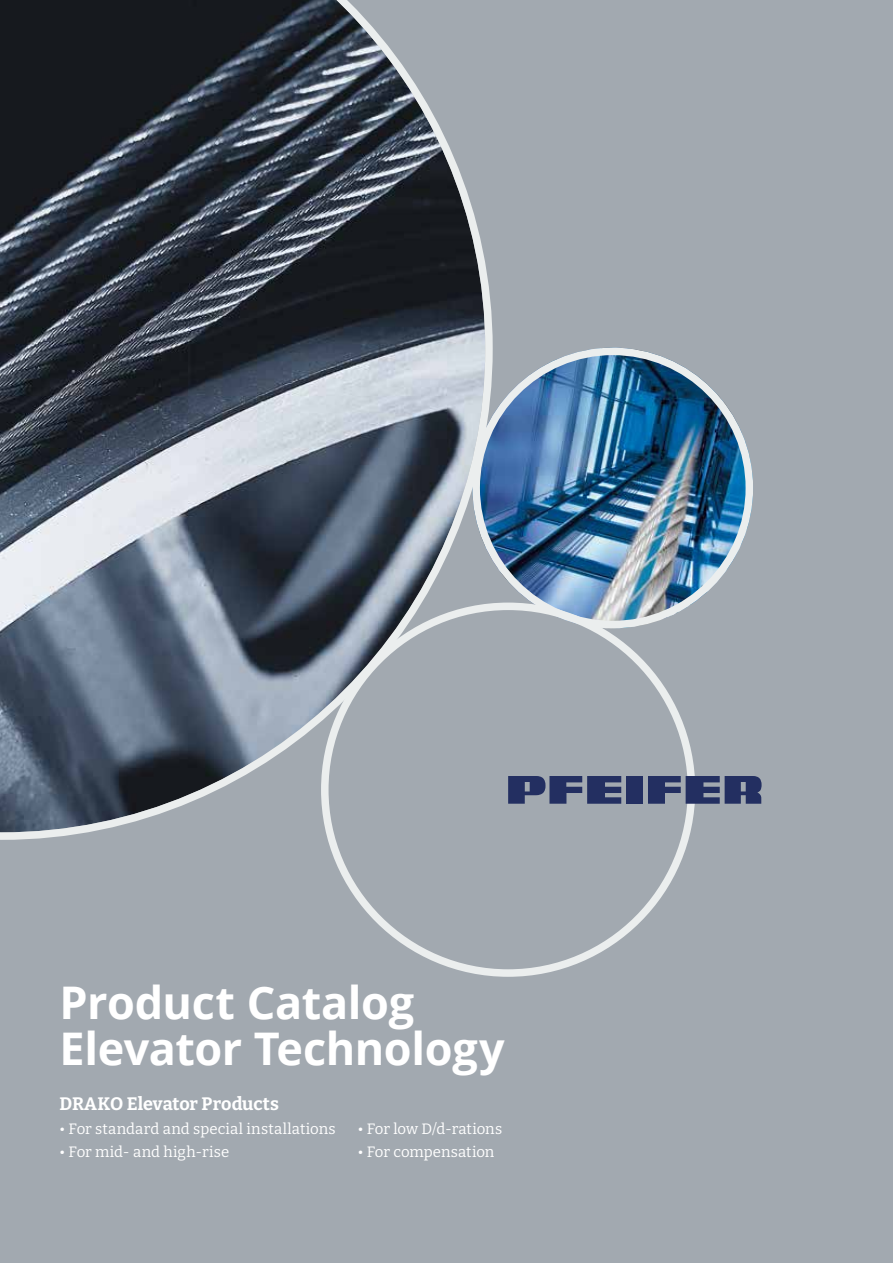
<style>
.page{position:relative;width:893px;height:1263px;background:#a2a9b0}
.page>*{position:absolute;margin:0;border:0;box-sizing:border-box;transform-origin:0 0}
.t1{font:700 45px/46.5px "Open Sans";letter-spacing:-.01em;color:#fff}
.t2{font:700 18px "Bitter";color:#fff}
.t3{font:15px "Bitter";letter-spacing:.005em;color:#fff}
</style>
<div class="page">
<img style="left:472px;top:348px;width:281px;height:280px;border-radius:140px">
<div style="left:472px;top:348px;width:281px;height:280px;border:8px solid #ebeeee;border-radius:50%"></div>
<svg style="left:0;top:0;width:493px;height:840px"></svg>
<div style="left:627px;top:776px;width:16px;height:28px;background:#232f61"></div>
<svg style="left:648px;top:776px;width:114px;height:28px"></svg>
<svg style="left:508px;top:776px;width:113px;height:28px"></svg>
<h1 class="t1" style="left:60px;top:978px;width:447px">Product Catalog<br>Elevator Technology</h1>
<p class="t2" style="left:60px;top:1092px;width:221px">DRAKO Elevator Products</p>
<p class="t3" style="left:60px;top:1120px;width:278px">• For standard and special installations</p>
<p class="t3" style="left:60px;top:1142px;width:171px">• For mid- and high-rise</p>
<p class="t3" style="left:358px;top:1120px;width:146px">• For low D/d-rations</p>
<p class="t3" style="left:358px;top:1142px;width:138px">• For compensation</p>
</div>
